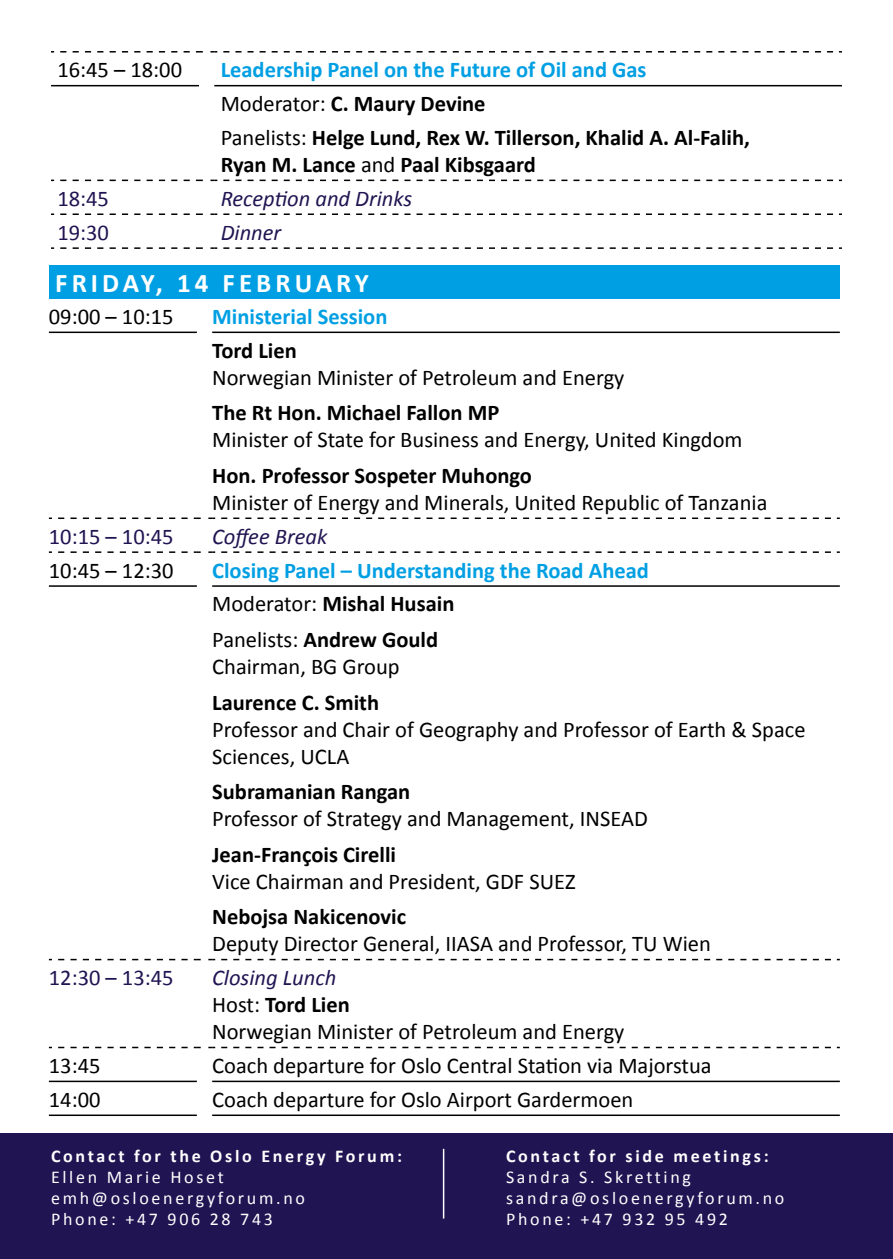
<style>
.page{position:relative;width:893px;height:1259px;background:#fff}
.page>*{position:absolute;margin:0;border:0;box-sizing:border-box;transform-origin:0 0}
.t1{font:700 27px "Calibri";letter-spacing:.15em;color:#fff}
.t2{font:22.5px/27px "Calibri";color:#000}
.t3{font:700 22.5px/33.9px "Calibri";color:#000}
.t4{font:700 22.5px/34.8px "Calibri";color:#009fe3}
.t5{font:italic 22.5px "Calibri";color:#211452}
.t6{font:22.5px "Calibri";color:#211452}
.t7{font:18px/21px "Calibri";letter-spacing:.15em;color:#fff}
.t8{font:700 18px "Calibri";letter-spacing:.15em;color:#fff}
.s1{color:#009fe3}
.s2{font-weight:400}
.s3{font-weight:400;color:#000}
.s4{color:#000}
.s5{font-style:italic;color:#211452}
.s6{font-weight:700}
</style>
<div class="page">
<div style="left:49px;top:265px;width:791px;height:33px;background:#009fe3"></div>
<hr style="left:49px;top:331px;width:148px;height:2px;background:#000">
<hr style="left:212px;top:331px;width:628px;height:2px;background:#000">
<svg style="left:58px;top:517px;width:157px;height:2px"></svg>
<svg style="left:221px;top:517px;width:619px;height:2px"></svg>
<svg style="left:58px;top:551px;width:157px;height:2px"></svg>
<svg style="left:221px;top:551px;width:619px;height:2px"></svg>
<hr style="left:49px;top:585px;width:148px;height:2px;background:#000">
<hr style="left:212px;top:585px;width:628px;height:2px;background:#000">
<svg style="left:58px;top:959px;width:157px;height:1px"></svg>
<svg style="left:221px;top:959px;width:619px;height:1px"></svg>
<svg style="left:58px;top:1046px;width:157px;height:2px"></svg>
<svg style="left:221px;top:1046px;width:619px;height:2px"></svg>
<hr style="left:49px;top:1080px;width:148px;height:2px;background:#000">
<hr style="left:49px;top:1114px;width:148px;height:2px;background:#000">
<hr style="left:212px;top:1080px;width:628px;height:2px;background:#000">
<hr style="left:212px;top:1114px;width:628px;height:2px;background:#000">
<hr style="left:51px;top:85px;width:148px;height:1px;background:#000">
<hr style="left:214px;top:85px;width:628px;height:1px;background:#000">
<svg style="left:60px;top:180px;width:157px;height:1px"></svg>
<svg style="left:223px;top:180px;width:619px;height:1px"></svg>
<svg style="left:60px;top:213px;width:157px;height:2px"></svg>
<svg style="left:223px;top:213px;width:619px;height:2px"></svg>
<svg style="left:60px;top:247px;width:157px;height:2px"></svg>
<svg style="left:223px;top:247px;width:619px;height:2px"></svg>
<svg style="left:60px;top:51px;width:157px;height:2px"></svg>
<svg style="left:223px;top:51px;width:619px;height:2px"></svg>
<div style="left:0;top:1134px;width:893px;height:125px;background:#211452"></div>
<hr style="left:443px;top:1148px;width:1px;height:70px;background:#fff">
<p class="t2" style="left:57px;top:56px;width:126px">16:45 – 18:00</p>
<p class="t3" style="left:221px;top:53px;width:531px"><span class="s1">Leadership Panel on the Future of Oil and Gas<br></span><span class="s2">Moderator:</span> C. Maury Devine<br><span class="s2">Panelists:</span> Helge Lund, Rex W. Tillerson, Khalid A. Al-Falih,</p>
<p class="t3" style="left:221px;top:147px;width:317px">Ryan M. Lance <span class="s2">and</span> Paal Kibsgaard</p>
<p class="t6" style="left:57px;top:184px;width:53px">18:45</p>
<p class="t5" style="left:221px;top:183px;width:193px">Reception and Drinks</p>
<p class="t6" style="left:57px;top:218px;width:53px">19:30</p>
<p class="t5" style="left:221px;top:217px;width:62px">Dinner</p>
<p class="t1" style="left:55px;top:266px;width:315px">FRIDAY, 14 FEBRUARY</p>
<p class="t2" style="left:49px;top:303px;width:126px">09:00 – 10:15</p>
<p class="t4" style="left:212px;top:299px;width:177px">Ministerial Session</p>
<p class="t3" style="left:212px;top:333px;width:86px">Tord Lien</p>
<p class="t2" style="left:212px;top:364px;width:414px">Norwegian Minister of Petroleum and Energy</p>
<p class="t3" style="left:212px;top:396px;width:289px">The Rt Hon. Michael Fallon MP</p>
<p class="t2" style="left:212px;top:426px;width:532px">Minister of State for Business and Energy, United Kingdom</p>
<p class="t3" style="left:212px;top:458px;width:321px">Hon. Professor Sospeter Muhongo</p>
<p class="t2" style="left:212px;top:489px;width:557px">Minister of Energy and Minerals, United Republic of Tanzania</p>
<p class="t6" style="left:49px;top:522px;width:126px">10:15 – 10:45</p>
<p class="t5" style="left:212px;top:521px;width:117px">Coffee Break</p>
<p class="t2" style="left:49px;top:556px;width:126px">10:45 – 12:30</p>
<p class="t4" style="left:212px;top:552px;width:438px">Closing Panel – Understanding the Road Ahead<br><span class="s3">Moderator:</span> <span class="s4">Mishal Husain<br></span><span class="s3">Panelists:</span> <span class="s4">Andrew Gould</span></p>
<p class="t2" style="left:212px;top:653px;width:189px">Chairman, BG Group</p>
<p class="t3" style="left:212px;top:685px;width:169px">Laurence C. Smith</p>
<p class="t2" style="left:212px;top:715px;width:595px">Professor and Chair of Geography and Professor of Earth &amp; Space<br>Sciences, UCLA</p>
<p class="t3" style="left:212px;top:774px;width:199px">Subramanian Rangan</p>
<p class="t2" style="left:212px;top:805px;width:437px">Professor of Strategy and Management, INSEAD</p>
<p class="t3" style="left:212px;top:837px;width:185px">Jean-François Cirelli</p>
<p class="t2" style="left:212px;top:867px;width:365px">Vice Chairman and President, GDF SUEZ</p>
<p class="t3" style="left:212px;top:899px;width:195px">Nebojsa Nakicenovic</p>
<p class="t2" style="left:212px;top:930px;width:500px">Deputy Director General, IIASA and Professor, TU Wien</p>
<p class="t6" style="left:49px;top:963px;width:126px">12:30 – 13:45</p>
<p class="t2" style="left:212px;top:964px;width:414px"><span class="s5">Closing Lunch<br></span>Host: <span class="s6">Tord Lien<br></span>Norwegian Minister of Petroleum and Energy</p>
<p class="t2" style="left:49px;top:1052px;width:53px">13:45</p>
<p class="t2" style="left:212px;top:1052px;width:501px">Coach departure for Oslo Central Station via Majorstua</p>
<p class="t2" style="left:49px;top:1086px;width:53px">14:00</p>
<p class="t2" style="left:212px;top:1086px;width:423px">Coach departure for Oslo Airport Gardermoen</p>
<p class="t8" style="left:51px;top:1144px;width:352px">Contact for the Oslo Energy Forum:</p>
<p class="t7" style="left:51px;top:1167px;width:256px">Ellen Marie Hoset emh@osloenergyforum.no<br>Phone: +47 906 28 743</p>
<p class="t8" style="left:506px;top:1144px;width:264px">Contact for side meetings:</p>
<p class="t7" style="left:506px;top:1167px;width:280px">Sandra S. Skretting sandra@osloenergyforum.no<br>Phone: +47 932 95 492</p>
</div>
